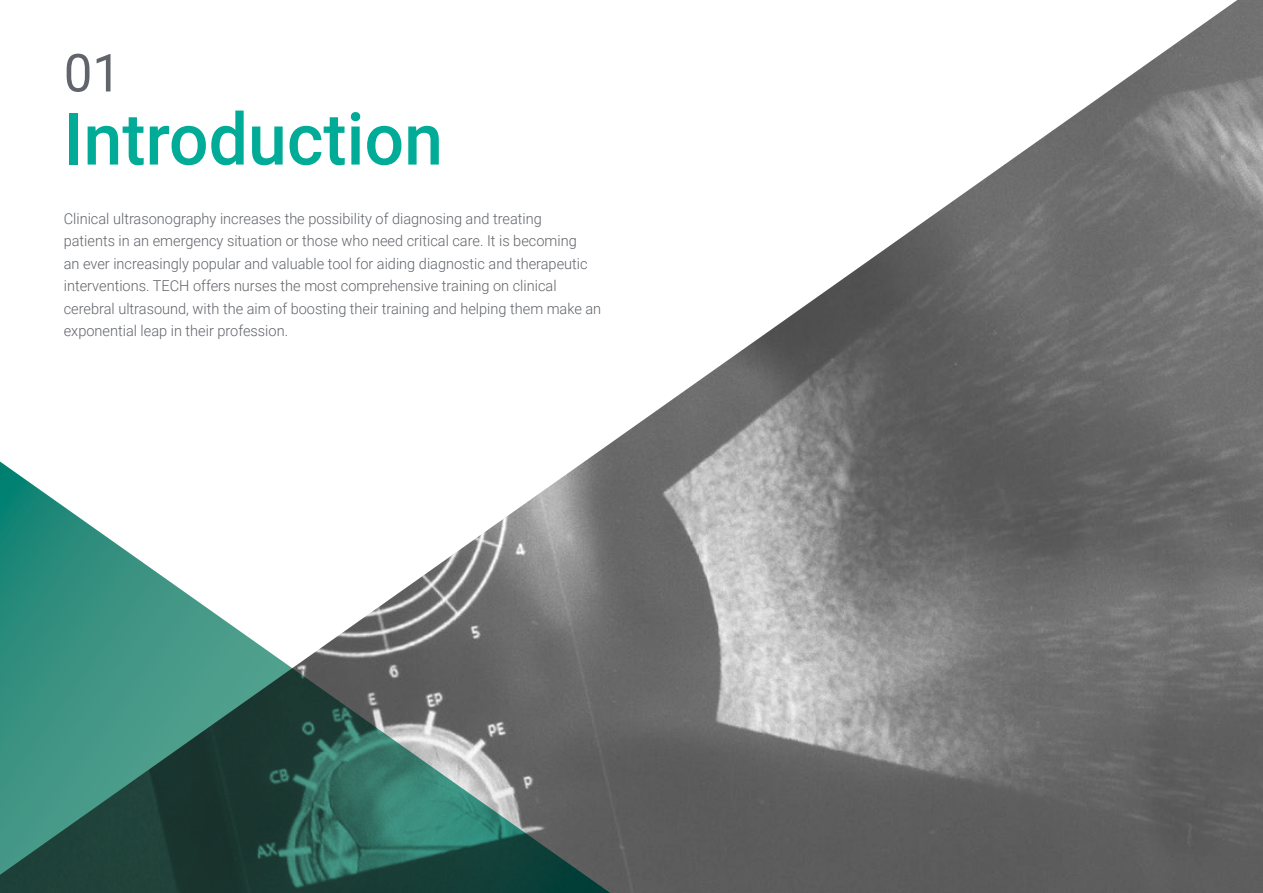
<style>
.page{position:relative;width:1263px;height:893px;background:#fff}
.page>*{position:absolute;margin:0;border:0;box-sizing:border-box;transform-origin:0 0}
.t1{font:500 72px "Roboto";color:#00ab97}
.t2{font:52.5px "Roboto";color:#61646a}
.t3{font:300 15px/22.5px "Roboto";color:#61646a}
</style>
<div class="page">
<img style="left:606px;top:0;width:657px;height:893px">
<svg style="left:0;top:446px;width:640px;height:447px"></svg>
<h2 class="t2" style="left:64px;top:36px;width:59px">01</h2>
<h1 class="t1" style="left:64px;top:89px;width:381px">Introduction</h1>
<p class="t3" style="left:64px;top:207px;width:539px">Clinical ultrasonography increases the possibility of diagnosing and treating<br>patients in an emergency situation or those who need critical care. It is becoming<br>an ever increasingly popular and valuable tool for aiding diagnostic and therapeutic interventions. TECH offers nurses the most comprehensive training on clinical cerebral ultrasound, with the aim of boosting their training and helping them make an exponential leap in their profession.</p>
</div>
